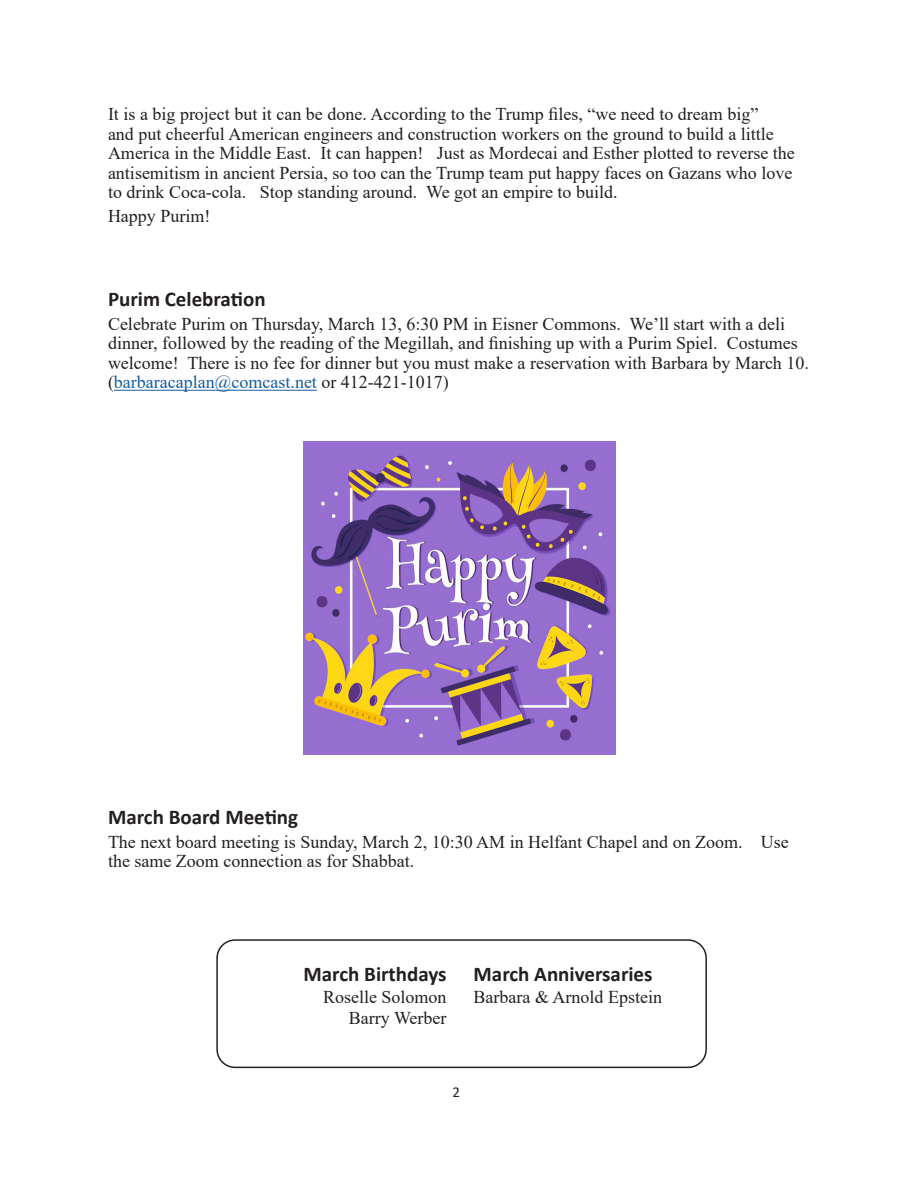
<style>
.page{position:relative;width:918px;height:1188px;background:#fff}
.page>*{position:absolute;margin:0;border:0;box-sizing:border-box;transform-origin:0 0}
.NL_Newsletter_Section_H2{font:700 21px "Calibri";color:#231f20}
.NL_Newsletter_Body{font:18px/19.4px "Times New Roman";color:#231f20}
.t1{font:15px "Calibri";color:#231f20}
.s1{color:#175d9e}
</style>
<div class="page">
<hr style="left:114px;top:390px;width:203px;height:1px;background:#175d9e">
<div style="left:216px;top:939px;width:491px;height:129px;border:2px solid #231f20;border-radius:18px"></div>
<img style="left:303px;top:441px;width:313px;height:313px">
<p class="NL_Newsletter_Body" style="left:108px;top:104px;width:688px">It is a big project but it can be done. According to the Trump files, “we need to dream big”<br>and put cheerful American engineers and construction workers on the ground to build a little America in the Middle East. It can happen! Just as Mordecai and Esther plotted to reverse the antisemitism in ancient Persia, so too can the Trump team put happy faces on Gazans who love to drink Coca-cola. Stop standing around. We got an empire to build.</p>
<p class="NL_Newsletter_Body" style="left:108px;top:206px;width:104px">Happy Purim!</p>
<p class="NL_Newsletter_Section_H2" style="left:108px;top:284px;width:159px">Purim Celebration</p>
<p class="NL_Newsletter_Body" style="left:108px;top:314px;width:702px">Celebrate Purim on Thursday, March 13, 6:30 PM in Eisner Commons. We’ll start with a deli dinner, followed by the reading of the Megillah, and finishing up with a Purim Spiel. Costumes welcome! There is no fee for dinner but you must make a reservation with Barbara by March 10. (<span class="s1">barbaracaplan@comcast.net</span> or 412-421-1017)</p>
<p class="NL_Newsletter_Section_H2" style="left:108px;top:802px;width:192px">March Board Meeting</p>
<p class="NL_Newsletter_Body" style="left:108px;top:831px;width:682px">The next board meeting is Sunday, March 2, 10:30 AM in Helfant Chapel and on Zoom. Use the same Zoom connection as for Shabbat.</p>
<p class="NL_Newsletter_Section_H2" style="left:304px;top:959px;width:145px">March Birthdays</p>
<p class="NL_Newsletter_Body" style="left:323px;top:987px;width:125px">Roselle Solomon</p>
<p class="NL_Newsletter_Body" style="left:349px;top:1008px;width:99px">Barry Werber</p>
<p class="NL_Newsletter_Section_H2" style="left:474px;top:959px;width:180px">March Anniversaries</p>
<p class="NL_Newsletter_Body" style="left:474px;top:987px;width:190px">Barbara &amp; Arnold Epstein</p>
<p class="t1" style="left:452px;top:1081px;width:9px">2</p>
</div>
